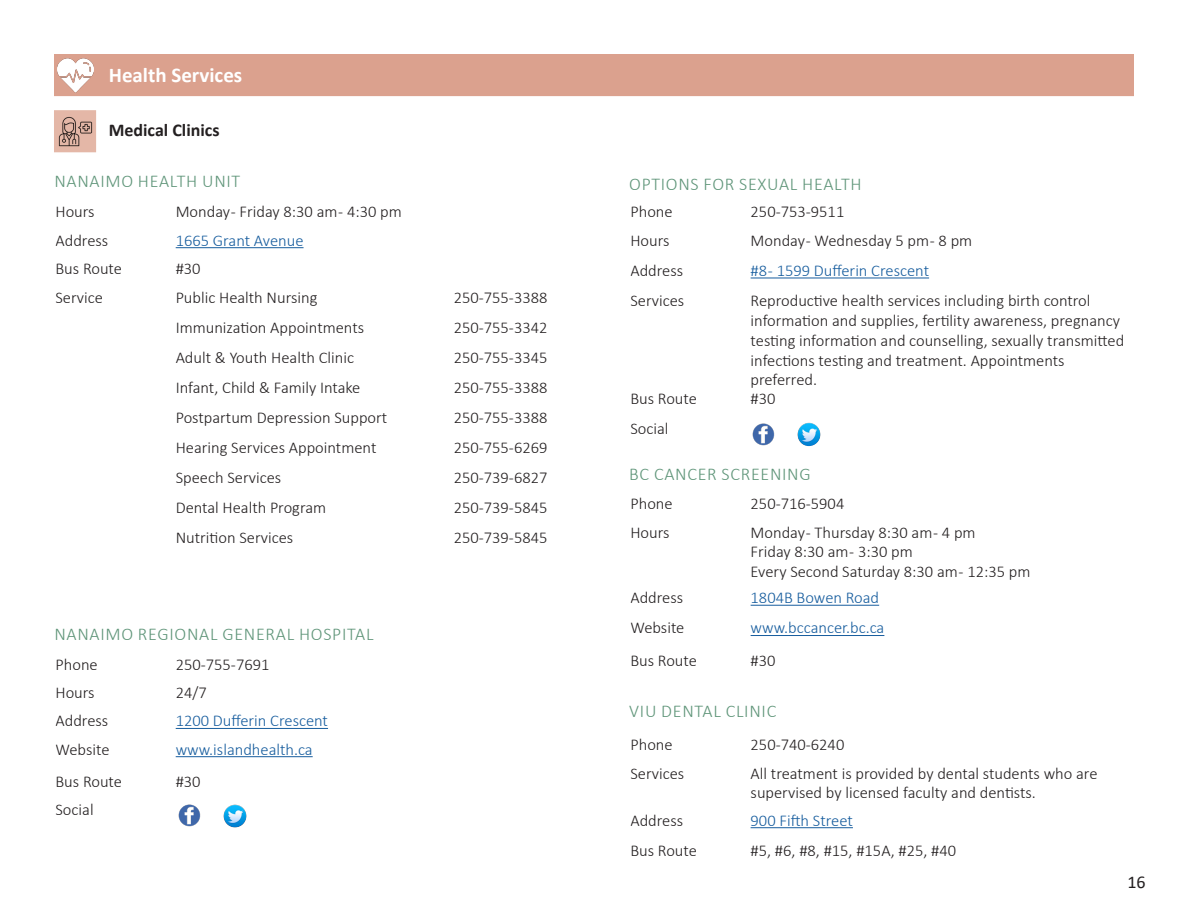
<style>
.page{position:relative;width:1188px;height:918px;background:#fff}
.page>*{position:absolute;margin:0;border:0;box-sizing:border-box;transform-origin:0 0}
.Section_Heading{font:700 21px "Calibri";color:#fff}
.Service_Title{font:300 18px "Calibri";letter-spacing:.04em;color:#5f9579}
.Subsection_Heading{font:700 18px "Calibri";color:#231f20}
.t1{font:18px "Calibri";color:#231f20}
.Text{font:300 16.5px/19.8px "Calibri";color:#231f20}
.Text-2{font:300 16.5px "Calibri";color:#175d9e}
</style>
<div class="page">
<div style="left:54px;top:54px;width:1080px;height:42px;background:#dba18e"></div>
<img style="left:57px;top:58px;width:36px;height:35px">
<div style="left:54px;top:110px;width:42px;height:42px;background:#e4b7a7"></div>
<img style="left:58px;top:116px;width:35px;height:31px">
<hr style="left:176px;top:247px;width:128px;height:1px;background:#175d9e">
<hr style="left:176px;top:728px;width:152px;height:1px;background:#175d9e">
<hr style="left:176px;top:756px;width:137px;height:1px;background:#175d9e">
<img style="left:178px;top:804px;width:23px;height:24px;border-radius:12px">
<img style="left:223px;top:804px;width:24px;height:24px;border-radius:12px">
<hr style="left:751px;top:278px;width:178px;height:1px;background:#175d9e">
<img style="left:752px;top:423px;width:23px;height:23px;border-radius:12px">
<img style="left:797px;top:423px;width:24px;height:23px;border-radius:12px">
<hr style="left:751px;top:605px;width:128px;height:1px;background:#175d9e">
<hr style="left:751px;top:635px;width:133px;height:1px;background:#175d9e">
<hr style="left:751px;top:827px;width:102px;height:1px;background:#175d9e">
<p class="Section_Heading" style="left:109px;top:60px;width:135px">Health Services</p>
<p class="Subsection_Heading" style="left:109px;top:117px;width:112px">Medical Clinics</p>
<p class="Service_Title" style="left:54px;top:170px;width:187px">NANAIMO HEALTH UNIT</p>
<p class="Text" style="left:56px;top:202px;width:41px">Hours</p>
<p class="Text" style="left:176px;top:202px;width:228px">Monday - Friday 8:30 am - 4:30 pm</p>
<p class="Text" style="left:56px;top:230px;width:54px">Address</p>
<p class="Text-2" style="left:176px;top:230px;width:129px">1665 Grant Avenue</p>
<p class="Text" style="left:56px;top:258px;width:68px">Bus Route</p>
<p class="Text" style="left:176px;top:258px;width:26px">#30</p>
<p class="Text" style="left:56px;top:288px;width:49px">Service</p>
<p class="Text" style="left:176px;top:288px;width:143px">Public Health Nursing</p>
<p class="Text" style="left:454px;top:288px;width:95px">250-755-3388</p>
<p class="Text" style="left:176px;top:318px;width:190px">Immunization Appointments</p>
<p class="Text" style="left:454px;top:318px;width:95px">250-755-3342</p>
<p class="Text" style="left:176px;top:348px;width:180px">Adult &amp; Youth Health Clinic</p>
<p class="Text" style="left:454px;top:348px;width:95px">250-755-3345</p>
<p class="Text" style="left:176px;top:378px;width:186px">Infant, Child &amp; Family Intake</p>
<p class="Text" style="left:454px;top:378px;width:95px">250-755-3388</p>
<p class="Text" style="left:176px;top:408px;width:213px">Postpartum Depression Support</p>
<p class="Text" style="left:454px;top:408px;width:95px">250-755-3388</p>
<p class="Text" style="left:176px;top:438px;width:202px">Hearing Services Appointment</p>
<p class="Text" style="left:454px;top:438px;width:95px">250-755-6269</p>
<p class="Text" style="left:176px;top:468px;width:107px">Speech Services</p>
<p class="Text" style="left:454px;top:468px;width:95px">250-739-6827</p>
<p class="Text" style="left:176px;top:498px;width:152px">Dental Health Program</p>
<p class="Text" style="left:454px;top:498px;width:95px">250-739-5845</p>
<p class="Text" style="left:176px;top:528px;width:119px">Nutrition Services</p>
<p class="Text" style="left:454px;top:528px;width:95px">250-739-5845</p>
<p class="Service_Title" style="left:54px;top:623px;width:321px">NANAIMO REGIONAL GENERAL HOSPITAL</p>
<p class="Text" style="left:56px;top:654px;width:44px">Phone</p>
<p class="Text" style="left:176px;top:654px;width:95px">250-755-7691</p>
<p class="Text" style="left:56px;top:683px;width:41px">Hours</p>
<p class="Text" style="left:176px;top:683px;width:33px">24/7</p>
<p class="Text" style="left:56px;top:711px;width:54px">Address</p>
<p class="Text-2" style="left:176px;top:711px;width:154px">1200 Dufferin Crescent</p>
<p class="Text" style="left:56px;top:739px;width:56px">Website</p>
<p class="Text-2" style="left:176px;top:739px;width:138px">www.islandhealth.ca</p>
<p class="Text" style="left:56px;top:771px;width:68px">Bus Route</p>
<p class="Text" style="left:176px;top:771px;width:26px">#30</p>
<p class="Text" style="left:56px;top:800px;width:40px">Social</p>
<p class="Service_Title" style="left:629px;top:173px;width:234px">OPTIONS FOR SEXUAL HEALTH</p>
<p class="Text" style="left:630px;top:202px;width:44px">Phone</p>
<p class="Text" style="left:751px;top:202px;width:95px">250-753-9511</p>
<p class="Text" style="left:630px;top:230px;width:41px">Hours</p>
<p class="Text" style="left:751px;top:230px;width:223px">Monday - Wednesday 5 pm - 8 pm</p>
<p class="Text" style="left:630px;top:260px;width:54px">Address</p>
<p class="Text-2" style="left:751px;top:260px;width:180px">#8 - 1599 Dufferin Crescent</p>
<p class="Text" style="left:630px;top:291px;width:55px">Services</p>
<p class="Text" style="left:751px;top:291px;width:375px">Reproductive health services including birth control information and supplies, fertility awareness, pregnancy testing information and counselling, sexually transmitted infections testing and treatment. Appointments preferred.</p>
<p class="Text" style="left:630px;top:389px;width:68px">Bus Route</p>
<p class="Text" style="left:751px;top:389px;width:26px">#30</p>
<p class="Text" style="left:630px;top:418px;width:40px">Social</p>
<p class="Service_Title" style="left:629px;top:463px;width:183px">BC CANCER SCREENING</p>
<p class="Text" style="left:630px;top:494px;width:44px">Phone</p>
<p class="Text" style="left:751px;top:494px;width:95px">250-716-5904</p>
<p class="Text" style="left:630px;top:522px;width:41px">Hours</p>
<p class="Text" style="left:751px;top:522px;width:227px">Monday - Thursday 8:30 am - 4 pm</p>
<p class="Text" style="left:751px;top:542px;width:164px">Friday 8:30 am - 3:30 pm</p>
<p class="Text" style="left:751px;top:562px;width:281px">Every Second Saturday 8:30 am - 12:35 pm</p>
<p class="Text" style="left:630px;top:588px;width:54px">Address</p>
<p class="Text-2" style="left:751px;top:587px;width:130px">1804B Bowen Road</p>
<p class="Text" style="left:630px;top:618px;width:56px">Website</p>
<p class="Text-2" style="left:751px;top:618px;width:135px">www.bccancer.bc.ca</p>
<p class="Text" style="left:630px;top:650px;width:68px">Bus Route</p>
<p class="Text" style="left:751px;top:650px;width:26px">#30</p>
<p class="Service_Title" style="left:629px;top:700px;width:149px">VIU DENTAL CLINIC</p>
<p class="Text" style="left:630px;top:735px;width:44px">Phone</p>
<p class="Text" style="left:751px;top:735px;width:95px">250-740-6240</p>
<p class="Text" style="left:630px;top:763px;width:55px">Services</p>
<p class="Text" style="left:751px;top:763px;width:348px">All treatment is provided by dental students who are supervised by licensed faculty and dentists.</p>
<p class="Text" style="left:630px;top:810px;width:54px">Address</p>
<p class="Text-2" style="left:751px;top:810px;width:104px">900 Fifth Street</p>
<p class="Text" style="left:630px;top:840px;width:68px">Bus Route</p>
<p class="Text" style="left:751px;top:840px;width:207px">#5, #6, #8, #15, #15A, #25, #40</p>
<p class="t1" style="left:1128px;top:870px;width:20px">16</p>
</div>
